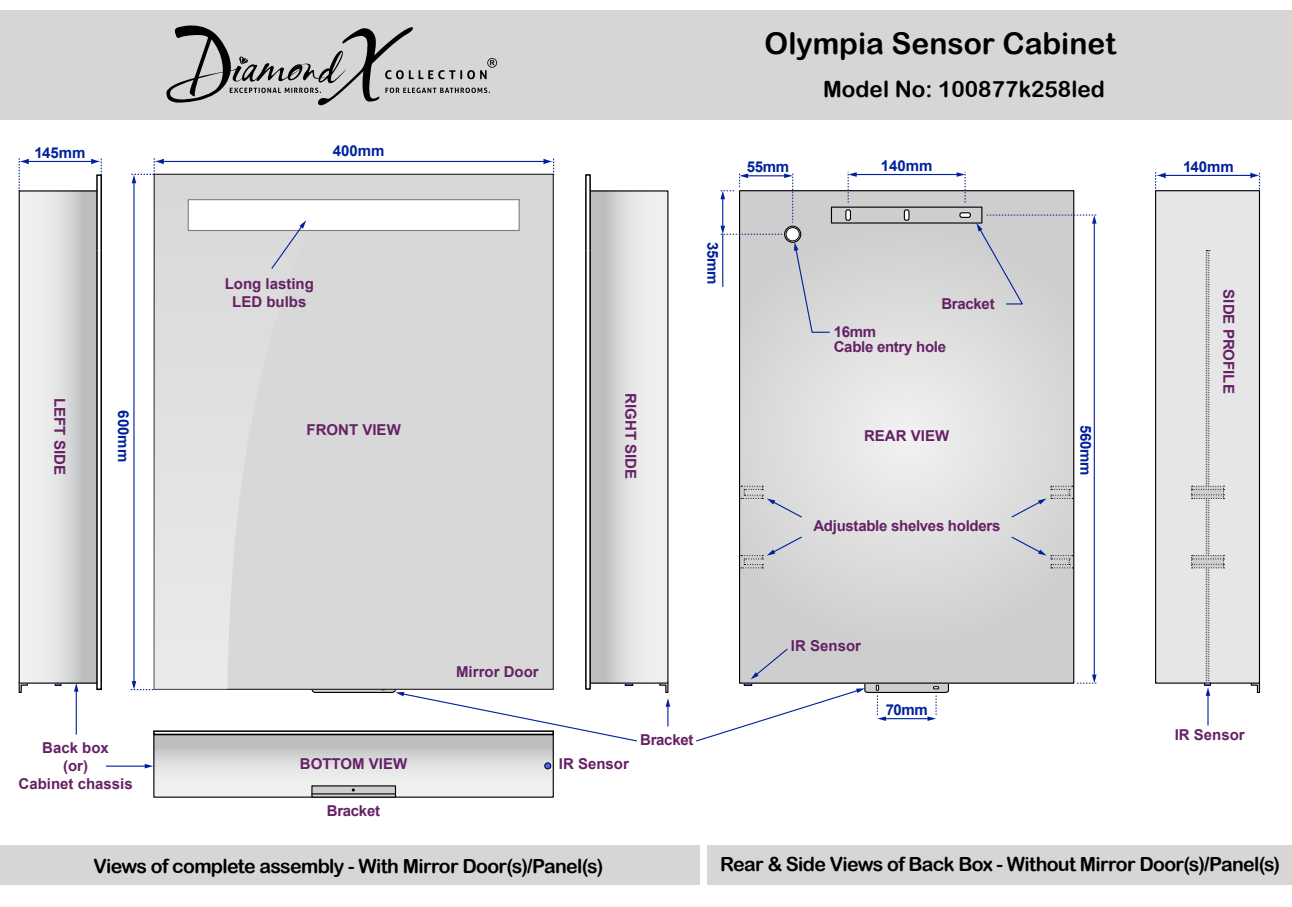
<style>
.page{position:relative;width:1292px;height:907px;background:#fff}
.page>*{position:absolute;margin:0;border:0;box-sizing:border-box;transform-origin:0 0}
.t1{font:30px "Arial Rounded MT Bold";color:#000}
.t2{font:22.5px "Arial Rounded MT Bold";color:#000}
.t3{font:19.5px "Arial Rounded MT Bold";letter-spacing:-.035em;color:#000}
.t4{font:700 15px/18px "Arial";color:#652165;text-align:center}
.t5{font:700 15px/15px "Arial";letter-spacing:-.02em;color:#652165}
.t6{font:700 15px "Arial";color:#00219b}
</style>
<div class="page">
<div style="left:154px;top:734px;width:399px;height:63px;background:linear-gradient(to bottom,#b8babc,#fdfdfc)"></div>
<svg style="left:153px;top:730px;width:158px;height:5px"></svg>
<div style="left:0;top:11px;width:1292px;height:109px;background:#d6d6d6"></div>
<div style="left:707px;top:844px;width:585px;height:40px;background:#d6d6d6"></div>
<div style="left:0;top:844px;width:700px;height:40px;background:#d6d6d6"></div>
<svg style="left:311px;top:785px;width:85px;height:12px"></svg>
<hr style="left:312px;top:793px;width:83px;height:1px;background:#000">
<div style="left:544px;top:762px;width:7px;height:7px;background:#4e63f9;border:1px solid #000;border-radius:50%"></div>
<svg style="left:741px;top:192px;width:331px;height:489px;background:#d9d9d9"></svg>
<hr style="left:1093px;top:222px;width:1px;height:454px;background:#00219b">
<svg style="left:1077px;top:674px;width:19px;height:10px"></svg>
<hr style="left:855px;top:174px;width:103px;height:1px;background:#00219b">
<svg style="left:847px;top:172px;width:9px;height:30px"></svg>
<svg style="left:956px;top:172px;width:9px;height:30px"></svg>
<div style="left:831px;top:207px;width:151px;height:17px;border:1px solid #000"></div>
<div style="left:904px;top:210px;width:5px;height:10px;background:#fff;border-radius:2px"></div>
<div style="left:903px;top:209px;width:6px;height:12px;border:1px solid #000;border-radius:2px"></div>
<hr style="left:960px;top:213px;width:10px;height:4px;background:#fff;border-radius:2px">
<div style="left:959px;top:212px;width:12px;height:6px;border:1px solid #000;border-radius:2px"></div>
<hr style="left:846px;top:210px;width:4px;height:10px;background:#fff;border-radius:2px">
<div style="left:845px;top:209px;width:6px;height:12px;border:1px solid #000;border-radius:2px"></div>
<svg style="left:720px;top:173px;width:73px;height:62px"></svg>
<hr style="left:722px;top:234px;width:1px;height:52px;background:#00219b">
<svg style="left:784px;top:226px;width:16px;height:16px"></svg>
<div style="left:784px;top:226px;width:17px;height:17px;border:1px solid #000;border-radius:50%"></div>
<div style="left:785px;top:227px;width:14px;height:14px;border:1px solid #000;border-radius:50%"></div>
<hr style="left:106px;top:765px;width:40px;height:2px;background:#00219b">
<svg style="left:145px;top:764px;width:8px;height:4px"></svg>
<svg style="left:794px;top:242px;width:36px;height:91px;background:#cbccd1"></svg>
<svg style="left:976px;top:214px;width:120px;height:91px;background:#cfd0d4"></svg>
<svg style="left:741px;top:486px;width:62px;height:32px;background:#cecfd2"></svg>
<svg style="left:1010px;top:486px;width:63px;height:32px;background:#cecfd2"></svg>
<svg style="left:741px;top:536px;width:62px;height:32px;background:#cacbce"></svg>
<svg style="left:696px;top:648px;width:253px;height:94px"></svg>
<svg style="left:1010px;top:536px;width:63px;height:32px;background:#cacbce"></svg>
<svg style="left:1250px;top:683px;width:10px;height:10px"></svg>
<div style="left:1155px;top:190px;width:105px;height:493px;background:#e6e6e6;border:1px solid #000"></div>
<hr style="left:1163px;top:175px;width:89px;height:1px;background:#00219b">
<svg style="left:1250px;top:172px;width:10px;height:17px"></svg>
<svg style="left:1155px;top:172px;width:10px;height:17px"></svg>
<div style="left:590px;top:191px;width:78px;height:492px;background:linear-gradient(to right,#b9bbbd,#fcfbfb)"></div>
<svg style="left:585px;top:174px;width:6px;height:499px"></svg>
<svg style="left:55px;top:683px;width:6px;height:3px"></svg>
<svg style="left:18px;top:682px;width:11px;height:11px"></svg>
<div style="left:19px;top:191px;width:78px;height:492px;background:linear-gradient(to right,#fefdfc,#bbbdbf)"></div>
<div style="left:19px;top:190px;width:79px;height:493px;border:1px solid #000"></div>
<svg style="left:96px;top:175px;width:6px;height:515px"></svg>
<hr style="left:27px;top:161px;width:66px;height:1px;background:#00219b">
<svg style="left:91px;top:158px;width:11px;height:17px"></svg>
<svg style="left:19px;top:158px;width:10px;height:33px"></svg>
<hr style="left:76px;top:690px;width:1px;height:44px;background:#00219b">
<svg style="left:74px;top:683px;width:5px;height:8px"></svg>
<hr style="left:1207px;top:694px;width:1px;height:31px;background:#00219b">
<svg style="left:1191px;top:250px;width:33px;height:446px"></svg>
<svg style="left:311px;top:673px;width:327px;height:69px"></svg>
<div style="left:154px;top:174px;width:400px;height:516px;background:#d8d8d8;border:1px solid #231f20"></div>
<div style="left:154px;top:174px;width:182px;height:515px;background:linear-gradient(to right,#e3e3e3,#d6d6d6)"></div>
<hr style="left:162px;top:161px;width:383px;height:1px;background:#00219b">
<svg style="left:543px;top:158px;width:11px;height:17px"></svg>
<hr style="left:133px;top:182px;width:1px;height:500px;background:#00219b">
<svg style="left:131px;top:158px;width:33px;height:25px"></svg>
<svg style="left:131px;top:681px;width:23px;height:9px"></svg>
<svg style="left:658px;top:682px;width:12px;height:44px"></svg>
<div style="left:188px;top:199px;width:332px;height:32px;background:#fff;border:1px solid #808080"></div>
<svg style="left:270px;top:220px;width:36px;height:50px"></svg>
<svg style="left:166px;top:25px;width:331px;height:80px"></svg>
<p class="t6" style="left:35px;top:142px;width:52px">145mm</p>
<p class="t6" style="left:333px;top:140px;width:53px">400mm</p>
<p class="t4" style="left:225px;top:275px;width:91px">Long lasting<br>LED bulbs</p>
<p class="t4" style="left:69px;top:398px;width:78px;rotate:90deg">LEFT SIDE</p>
<p class="t4" style="left:639px;top:393px;width:87px;rotate:90deg">RIGHT SIDE</p>
<p class="t6" style="left:134px;top:410px;width:53px;rotate:90deg">600mm</p>
<p class="t4" style="left:307px;top:421px;width:96px">FRONT VIEW</p>
<p class="t6" style="left:723px;top:242px;width:44px;rotate:90deg">35mm</p>
<h1 class="t1" style="left:764px;top:26px;width:353px">Olympia Sensor Cabinet</h1>
<h2 class="t2" style="left:823px;top:76px;width:283px">Model No: 100877k258led</h2>
<p class="t6" style="left:747px;top:156px;width:44px">55mm</p>
<p class="t6" style="left:880px;top:155px;width:53px">140mm</p>
<p class="t5" style="left:941px;top:296px;width:55px">Bracket</p>
<p class="t5" style="left:833px;top:324px;width:114px">16mm<br>Cable entry hole</p>
<p class="t4" style="left:864px;top:427px;width:87px">REAR VIEW</p>
<p class="t5" style="left:813px;top:519px;width:188px">Adjustable shelves holders</p>
<p class="t6" style="left:1096px;top:425px;width:52px;rotate:90deg">560mm</p>
<p class="t4" style="left:18px;top:739px;width:116px">Back box<br>(or)<br>Cabinet chassis</p>
<p class="t4" style="left:300px;top:755px;width:109px">BOTTOM VIEW</p>
<p class="t5" style="left:327px;top:803px;width:55px">Bracket</p>
<p class="t4" style="left:456px;top:663px;width:84px">Mirror Door</p>
<p class="t4" style="left:559px;top:755px;width:72px">IR Sensor</p>
<p class="t5" style="left:640px;top:733px;width:55px">Bracket</p>
<p class="t4" style="left:791px;top:637px;width:72px">IR Sensor</p>
<p class="t6" style="left:886px;top:699px;width:43px">70mm</p>
<p class="t6" style="left:1183px;top:156px;width:52px">140mm</p>
<p class="t4" style="left:1237px;top:289px;width:106px;rotate:90deg">SIDE PROFILE</p>
<p class="t4" style="left:1174px;top:726px;width:72px">IR Sensor</p>
<h3 class="t3" style="left:93px;top:854px;width:511px">Views of complete assembly - With Mirror Door(s)/Panel(s)</h3>
<h3 class="t3" style="left:720px;top:852px;width:561px">Rear &amp; Side Views of Back Box - Without Mirror Door(s)/Panel(s)</h3>
</div>
